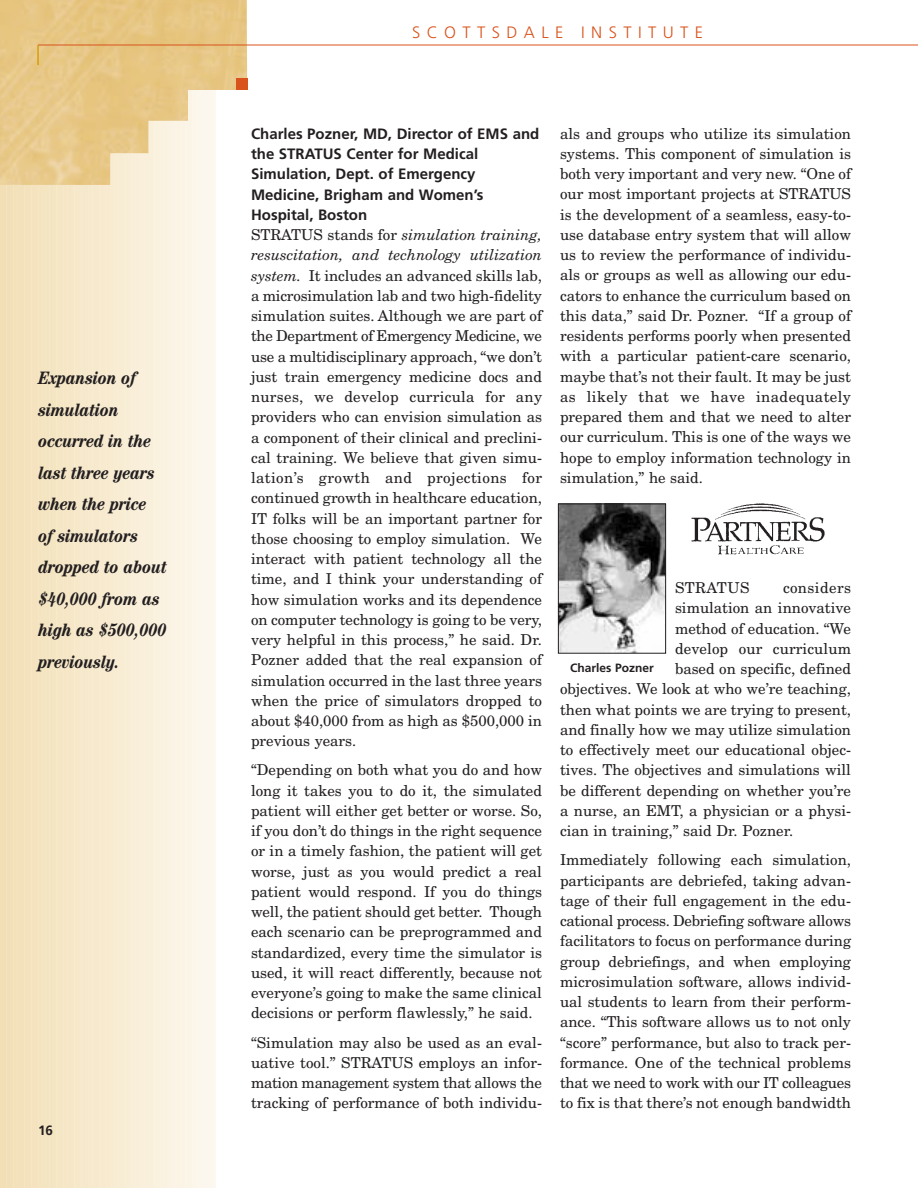
<style>
.page{position:relative;width:918px;height:1188px;background:#fff}
.page>*{position:absolute;margin:0;border:0;box-sizing:border-box;transform-origin:0 0}
.t1{font:italic 700 condensed 18px/31.5px "Century";color:#231f20}
.t2{font:300 16.5px "Frutiger";letter-spacing:.39em;color:#d9531c}
.t3{font:15px/20.2px "New Century Schlbk";color:#231f20;text-align:justify}
.t4{font:700 15px/20.2px "Frutiger";color:#231f20}
.t5{font:15px "New Century Schlbk";letter-spacing:.03em;color:#231f20}
.t6{font:700 13.5px "Frutiger";color:#231f20}
.t7{font:700 12px "Frutiger";color:#231f20}
.s1{font-style:italic}
</style>
<div class="page">
<div style="left:0;top:0;width:9px;height:1188px;background:#f2dfb6"></div>
<div style="left:7px;top:0;width:9px;height:1188px;background:#f2e0b8"></div>
<div style="left:15px;top:0;width:8px;height:1188px;background:#f3e1ba"></div>
<div style="left:22px;top:0;width:8px;height:1188px;background:#f3e2bc"></div>
<div style="left:29px;top:0;width:9px;height:1188px;background:#f4e3be"></div>
<div style="left:36px;top:0;width:9px;height:1188px;background:#f4e4bf"></div>
<div style="left:43px;top:0;width:9px;height:1188px;background:#f4e4c1"></div>
<div style="left:50px;top:0;width:9px;height:1188px;background:#f5e6c3"></div>
<div style="left:58px;top:0;width:8px;height:1188px;background:#f5e6c5"></div>
<div style="left:65px;top:0;width:8px;height:1188px;background:#f6e6c6"></div>
<div style="left:72px;top:0;width:9px;height:1188px;background:#f6e8c9"></div>
<div style="left:79px;top:0;width:9px;height:1188px;background:#f6e8cb"></div>
<div style="left:86px;top:0;width:9px;height:1188px;background:#f7e9cd"></div>
<div style="left:93px;top:0;width:9px;height:1188px;background:#f7e9cd"></div>
<div style="left:100px;top:0;width:9px;height:1188px;background:#f7eacf"></div>
<div style="left:108px;top:0;width:8px;height:1188px;background:#f8ebd1"></div>
<div style="left:115px;top:0;width:8px;height:1188px;background:#f8ecd3"></div>
<div style="left:122px;top:0;width:9px;height:1188px;background:#f8edd5"></div>
<div style="left:129px;top:0;width:9px;height:1188px;background:#f9eed8"></div>
<div style="left:136px;top:0;width:9px;height:1188px;background:#f9efda"></div>
<div style="left:143px;top:0;width:9px;height:1188px;background:#f9efdb"></div>
<div style="left:151px;top:0;width:8px;height:1188px;background:#faf1de"></div>
<div style="left:158px;top:0;width:8px;height:1188px;background:#faf1e0"></div>
<div style="left:165px;top:0;width:9px;height:1188px;background:#faf2e2"></div>
<div style="left:172px;top:0;width:9px;height:1188px;background:#fbf3e4"></div>
<div style="left:179px;top:0;width:9px;height:1188px;background:#fbf4e6"></div>
<div style="left:186px;top:0;width:9px;height:1188px;background:#fbf5e8"></div>
<div style="left:193px;top:0;width:9px;height:1188px;background:#fcf6eb"></div>
<div style="left:201px;top:0;width:8px;height:1188px;background:#fcf7ed"></div>
<div style="left:208px;top:0;width:8px;height:1188px;background:#fcf8ef"></div>
<img style="left:0;top:0;width:247px;height:185px">
<hr style="left:38px;top:45px;width:880px;height:1px;background:#d9531c">
<div style="left:236px;top:78px;width:11px;height:12px;background:#d9531c"></div>
<hr style="left:37px;top:45px;width:2px;height:20px;background:#d49f0c">
<img style="left:560px;top:506px;width:104px;height:146px">
<div style="left:558px;top:504px;width:108px;height:150px;border:1px solid #231f20"></div>
<img style="left:691px;top:503px;width:134px;height:52px">
<p class="t1" style="left:39px;top:364px;width:130px">Expansion of simulation occurred in the last three years when the price<br>of simulators dropped to about $40,000 from as high as $500,000 previously.</p>
<p class="t6" style="left:38px;top:1125px;width:17px">16</p>
<p class="t2" style="left:412px;top:25px;width:293px">SCOTTSDALE INSTITUTE</p>
<p class="t4" style="left:251px;top:125px;width:290px">Charles Pozner, MD, Director of EMS and the STRATUS Center for Medical<br>Simulation, Dept. of Emergency<br>Medicine, Brigham and Women’s<br>Hospital, Boston</p>
<p class="t3" style="left:251px;top:226px;width:293px">STRATUS stands for <span class="s1">simulation training, resuscitation, and technology utilization system.</span> It includes an advanced skills lab, a microsimulation lab and two high-fidelity simulation suites. Although we are part of the Department of Emergency Medicine, we use a multidisciplinary approach, “we don’t just train emergency medicine docs and nurses, we develop curricula for any providers who can envision simulation as a component of their clinical and preclini&shy;cal training. We believe that given simu&shy;lation’s growth and projections for continued growth in healthcare education, IT folks will be an important partner for those choosing to employ simulation. We interact with patient technology all the time, and I think your understanding of how simulation works and its dependence on computer technology is going to be very, very helpful in this process,” he said. Dr.<br>Pozner added that the real expansion of simulation occurred in the last three years when the price of simulators dropped to about $40,000 from as high as $500,000 in previous years.</p>
<p class="t3" style="left:251px;top:761px;width:293px">“Depending on both what you do and how long it takes you to do it, the simulated patient will either get better or worse. So, if you don’t do things in the right sequence or in a timely fashion, the patient will get worse, just as you would predict a real patient would respond. If you do things well, the patient should get better. Though each scenario can be preprogrammed and standardized, every time the simulator is used, it will react differently, because not everyone’s going to make the same clinical decisions or perform flawlessly,” he said.</p>
<p class="t3" style="left:251px;top:1034px;width:293px">“Simulation may also be used as an eval&shy;uative tool.” STRATUS employs an infor&shy;mation management system that allows the tracking of performance of both individu-</p>
<p class="t3" style="left:560px;top:124px;width:293px">als and groups who utilize its simulation systems. This component of simulation is both very important and very new. “One of our most important projects at STRATUS is the development of a seamless, easy-to&shy;use database entry system that will allow us to review the performance of individu&shy;als or groups as well as allowing our edu&shy;cators to enhance the curriculum based on this data,” said Dr. Pozner. “If a group of residents performs poorly when presented with a particular patient-care scenario, maybe that’s not their fault. It may be just as likely that we have inadequately prepared them and that we need to alter our curriculum. This is one of the ways we hope to employ information technology in simulation,” he said.</p>
<p class="t5" style="left:675px;top:582px;width:76px">STRATUS</p>
<p class="t5" style="left:783px;top:582px;width:70px">considers</p>
<p class="t3" style="left:675px;top:599px;width:178px">simulation an innovative</p>
<p class="t3" style="left:675px;top:619px;width:178px">method of education. “We</p>
<p class="t3" style="left:675px;top:640px;width:178px">develop our curriculum</p>
<p class="t3" style="left:675px;top:660px;width:178px">based on specific, defined</p>
<p class="t3" style="left:560px;top:680px;width:293px">objectives. We look at who we’re teaching,</p>
<p class="t3" style="left:560px;top:700px;width:293px">then what points we are trying to present,</p>
<p class="t3" style="left:560px;top:721px;width:293px">and finally how we may utilize simulation</p>
<p class="t3" style="left:560px;top:741px;width:292px">to effectively meet our educational objec-</p>
<p class="t3" style="left:560px;top:761px;width:292px">tives. The objectives and simulations will</p>
<p class="t3" style="left:560px;top:781px;width:293px">be different depending on whether you’re</p>
<p class="t3" style="left:560px;top:802px;width:293px">a nurse, an EMT, a physician or a physi-</p>
<p class="t3" style="left:560px;top:822px;width:235px">cian in training,” said Dr. Pozner.</p>
<p class="t3" style="left:560px;top:851px;width:293px">Immediately following each simulation, participants are debriefed, taking advan&shy;tage of their full engagement in the edu&shy;cational process. Debriefing software allows facilitators to focus on performance during group debriefings, and when employing microsimulation software, allows individ&shy;ual students to learn from their perform&shy;ance. “This software allows us to not only “score” performance, but also to track per&shy;formance. One of the technical problems that we need to work with our IT colleagues to fix is that there’s not enough bandwidth</p>
<p class="t7" style="left:570px;top:663px;width:85px">Charles Pozner</p>
</div>
